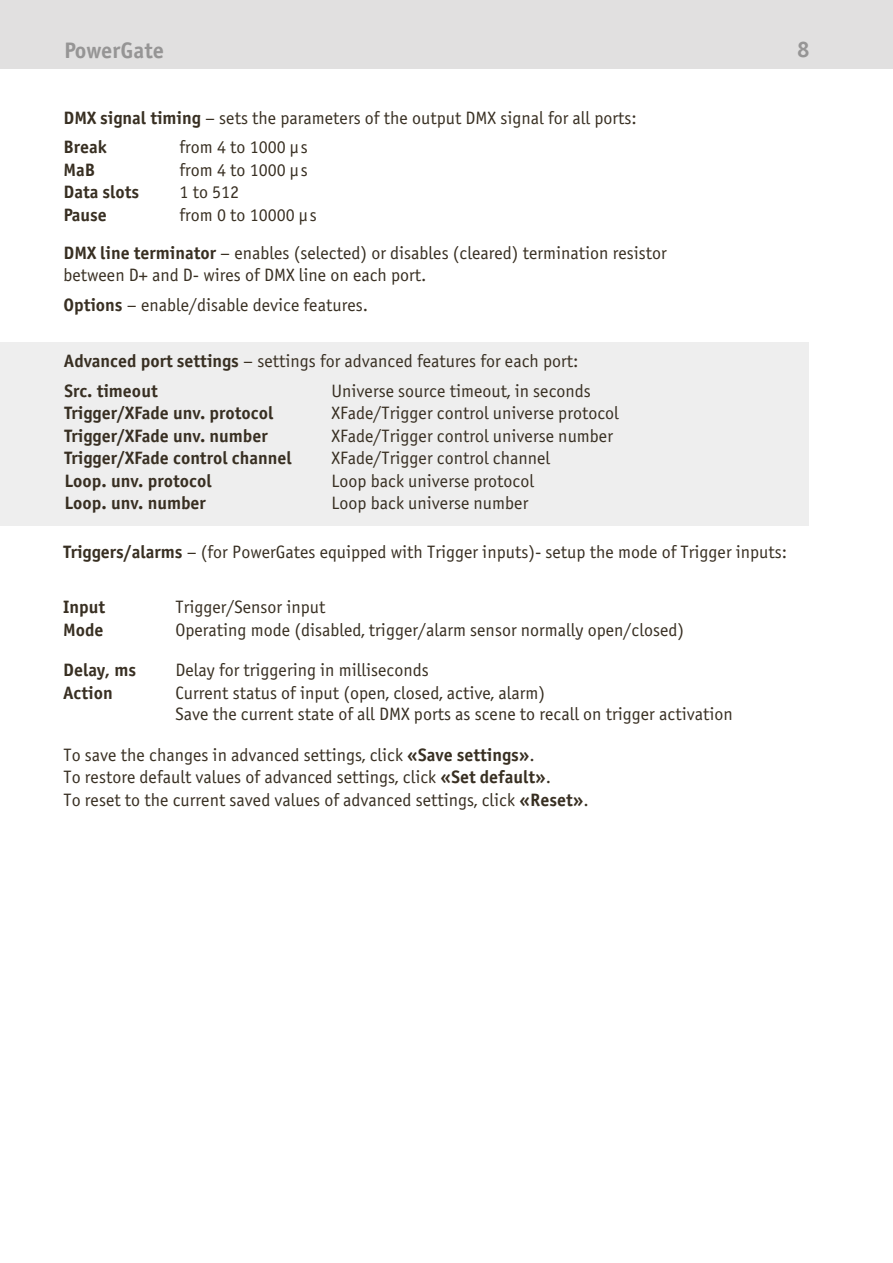
<style>
.page{position:relative;width:893px;height:1263px;background:#fff}
.page>*{position:absolute;margin:0;border:0;box-sizing:border-box;transform-origin:0 0}
.t1{font:700 22.5px "Officina Sans C";color:#969595}
.t2{font:18px/22.5px "Officina Sans C";color:#382f22}
.t3{font:700 18px/22.5px "Officina Sans C";color:#382f22}
.s1{font-weight:700}
</style>
<div class="page">
<div style="left:0;top:0;width:893px;height:68px;background:#e1e0e0"></div>
<div style="left:0;top:342px;width:808px;height:183px;background:#eee"></div>
<p class="t1" style="left:64px;top:38px;width:101px">PowerGate</p>
<p class="t1" style="left:797px;top:37px;width:14px">8</p>
<p class="t2" style="left:63px;top:103px;width:575px;line-height:29.4px"><span class="s1">DMX signal timing</span> – sets the parameters of the output DMX signal for all ports:<br><span class="s1">Break</span></p>
<p class="t3" style="left:63px;top:159px;width:77px">MaB<br>Data slots<br>Pause</p>
<p class="t2" style="left:180px;top:136px;width:139px">from 4 to 1000 µs from 4 to 1000 µs<br>1 to 512<br>from 0 to 10000 µs</p>
<p class="t2" style="left:63px;top:242px;width:605px"><span class="s1">DMX line terminator</span> – enables (selected) or disables (cleared) termination resistor between D+ and D- wires of DMX line on each port.</p>
<p class="t2" style="left:63px;top:295px;width:306px"><span class="s1">Options</span> – enable/disable device features.</p>
<p class="t2" style="left:64px;top:347px;width:516px;line-height:29.7px"><span class="s1">Advanced port settings</span> – settings for advanced features for each port:<br><span class="s1">Src. timeout</span></p>
<p class="t3" style="left:64px;top:402px;width:229px">Trigger/XFade unv. protocol<br>Trigger/XFade unv. number<br>Trigger/XFade control channel<br>Loop. unv. protocol<br>Loop. unv. number</p>
<p class="t2" style="left:63px;top:541px;width:725px"><span class="s1">Triggers/alarms</span> – (for PowerGates equipped with Trigger inputs)- setup the mode of Trigger inputs:</p>
<p class="t3" style="left:63px;top:596px;width:43px">Input<br>Mode</p>
<p class="t3" style="left:63px;top:659px;width:74px">Delay, ms<br>Action</p>
<p class="t2" style="left:332px;top:380px;width:289px">Universe source timeout, in seconds XFade/Trigger control universe protocol XFade/Trigger control universe number XFade/Trigger control channel<br>Loop back universe protocol<br>Loop back universe number</p>
<p class="t2" style="left:175px;top:596px;width:510px">Trigger/Sensor input<br>Operating mode (disabled, trigger/alarm sensor normally open/closed)</p>
<p class="t2" style="left:175px;top:660px;width:559px;line-height:21.8px">Delay for triggering in milliseconds<br>Current status of input (open, closed, active, alarm)<br>Save the current state of all DMX ports as scene to recall on trigger activation</p>
<p class="t2" style="left:63px;top:744px;width:527px">To save the changes in advanced settings, click <span class="s1">«Save settings»</span>.<br>To restore default values of advanced settings, click <span class="s1">«Set default»</span>.<br>To reset to the current saved values of advanced settings, click <span class="s1">«Reset»</span>.</p>
</div>
